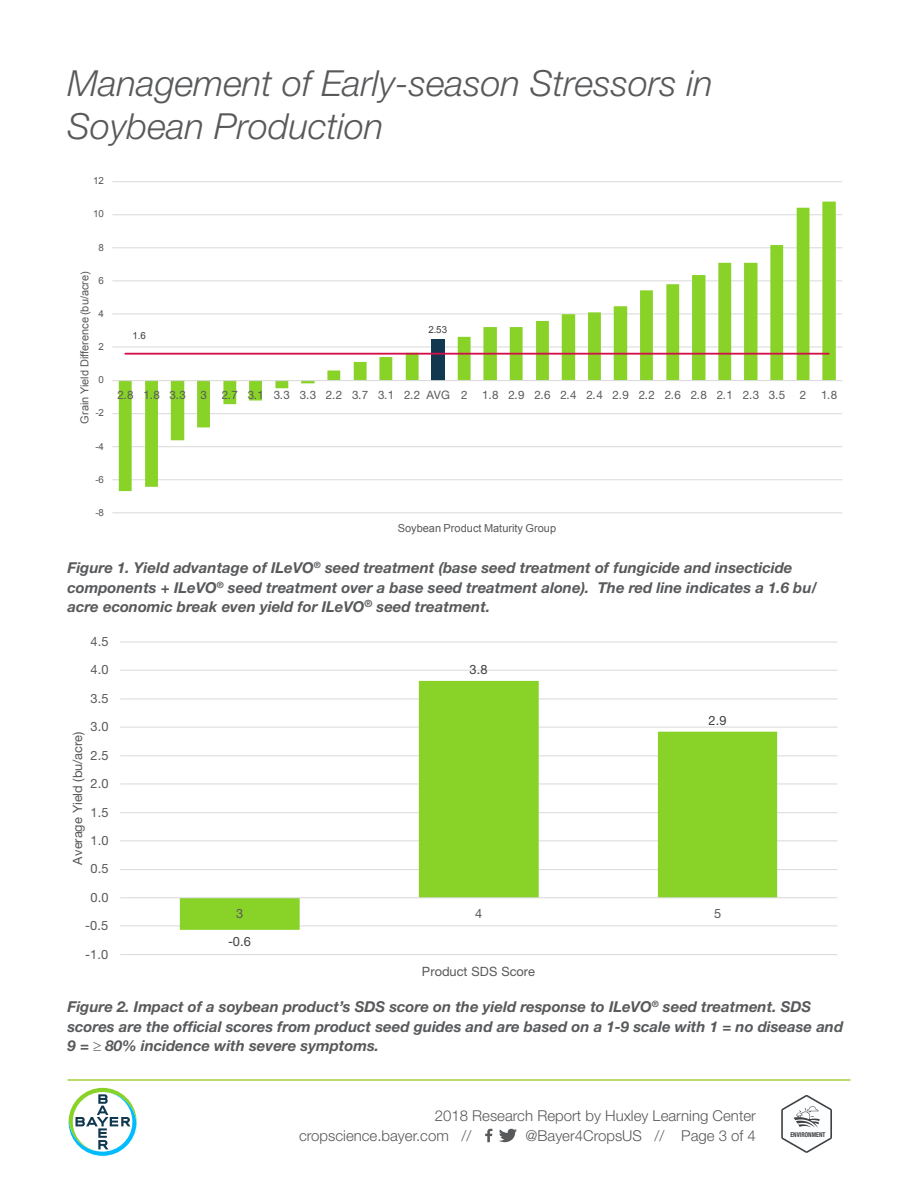
<style>
.page{position:relative;width:918px;height:1188px;background:#fff}
.page>*{position:absolute;margin:0;border:0;box-sizing:border-box;transform-origin:0 0}
.t1{font:italic 300 36px/43.2px "Helvetica Neue";color:#58595b}
.t2{font:italic 700 15px/19.5px "Helvetica Neue";color:#58595b}
.t3{font:300 15px "Helvetica Neue";color:#58595b}
.t4{font:12.9px "Helvetica Neue";color:#595959}
.t5{font:12.9px "Helvetica Neue";color:#404040}
.t6{font:11.7px "Helvetica Neue";color:#595959}
.t7{font:10.95px "Arial";color:#595959}
.t8{font:9.75px "Arial";color:#595959}
.t9{font:9.75px "Arial";color:#404040}
.t10{font:700 condensed 6.75px "Helvetica Neue LT Std";color:#414042;scale:.91 1}
</style>
<div class="page">
<hr style="left:68px;top:1079px;width:782px;height:2px;background:#a6ce39">
<svg style="left:69px;top:1088px;width:68px;height:68px"></svg>
<svg style="left:485px;top:1129px;width:7px;height:13px"></svg>
<svg style="left:499px;top:1128px;width:18px;height:15px"></svg>
<hr style="left:112px;top:513px;width:730px;height:1px;background:#d9d9d9">
<hr style="left:112px;top:479px;width:730px;height:1px;background:#d9d9d9">
<hr style="left:112px;top:446px;width:730px;height:1px;background:#d9d9d9">
<hr style="left:112px;top:413px;width:730px;height:1px;background:#d9d9d9">
<hr style="left:112px;top:347px;width:730px;height:1px;background:#d9d9d9">
<hr style="left:112px;top:314px;width:730px;height:1px;background:#d9d9d9">
<hr style="left:112px;top:281px;width:730px;height:1px;background:#d9d9d9">
<hr style="left:112px;top:247px;width:730px;height:1px;background:#d9d9d9">
<hr style="left:112px;top:214px;width:730px;height:1px;background:#d9d9d9">
<hr style="left:112px;top:181px;width:730px;height:1px;background:#d9d9d9">
<svg style="left:119px;top:202px;width:717px;height:289px"></svg>
<hr style="left:112px;top:380px;width:730px;height:1px;background:#d9d9d9">
<hr style="left:125px;top:353px;width:704px;height:2px;background:#d30f4b">
<hr style="left:120px;top:954px;width:717px;height:1px;background:#d9d9d9">
<hr style="left:120px;top:926px;width:717px;height:1px;background:#d9d9d9">
<hr style="left:120px;top:869px;width:717px;height:1px;background:#d9d9d9">
<hr style="left:120px;top:841px;width:717px;height:1px;background:#d9d9d9">
<hr style="left:120px;top:812px;width:717px;height:1px;background:#d9d9d9">
<hr style="left:120px;top:784px;width:717px;height:1px;background:#d9d9d9">
<hr style="left:120px;top:756px;width:717px;height:1px;background:#d9d9d9">
<hr style="left:120px;top:727px;width:717px;height:1px;background:#d9d9d9">
<hr style="left:120px;top:699px;width:717px;height:1px;background:#d9d9d9">
<hr style="left:120px;top:670px;width:717px;height:1px;background:#d9d9d9">
<hr style="left:120px;top:642px;width:717px;height:1px;background:#d9d9d9">
<svg style="left:180px;top:681px;width:597px;height:249px"></svg>
<hr style="left:120px;top:897px;width:717px;height:1px;background:#d9d9d9">
<svg style="left:781px;top:1095px;width:51px;height:58px"></svg>
<h1 class="t1" style="left:68px;top:61px;width:647px">Management of Early-season Stressors in<br>Soybean Production</h1>
<p class="t8" style="left:93px;top:174px;width:12px">12</p>
<p class="t8" style="left:93px;top:208px;width:12px">10</p>
<p class="t8" style="left:99px;top:241px;width:7px">8</p>
<p class="t7" style="left:78px;top:424px;width:154px;rotate:-90deg">Grain Yield Difference (bu/acre)</p>
<p class="t8" style="left:99px;top:274px;width:7px">6</p>
<p class="t8" style="left:99px;top:307px;width:7px">4</p>
<p class="t8" style="left:99px;top:340px;width:7px">2</p>
<p class="t8" style="left:99px;top:373px;width:7px">0</p>
<p class="t8" style="left:95px;top:407px;width:10px">-2</p>
<p class="t8" style="left:95px;top:440px;width:10px">-4</p>
<p class="t8" style="left:95px;top:473px;width:10px">-6</p>
<p class="t8" style="left:95px;top:506px;width:10px">-8</p>
<p class="t9" style="left:132px;top:329px;width:15px">1.6</p>
<p class="t9" style="left:428px;top:323px;width:20px">2.53</p>
<p class="t6" style="left:118px;top:388px;width:70px">2.8 1.8 3.3</p>
<p class="t6" style="left:200px;top:388px;width:8px">3</p>
<p class="t6" style="left:222px;top:388px;width:247px">2.7 3.1 3.3 3.3 2.2 3.7 3.1 2.2 AVG 2</p>
<p class="t6" style="left:482px;top:388px;width:304px">1.8 2.9 2.6 2.4 2.4 2.9 2.2 2.6 2.8 2.1 2.3 3.5</p>
<p class="t6" style="left:800px;top:388px;width:8px">2</p>
<p class="t6" style="left:821px;top:388px;width:18px">1.8</p>
<p class="t7" style="left:398px;top:521px;width:160px">Soybean Product Maturity Group</p>
<p class="t2" style="left:68px;top:558px;width:751px">Figure 1. Yield advantage of ILeVO<sup>®</sup> seed treatment (base seed treatment of fungicide and insecticide components + ILeVO<sup>®</sup> seed treatment over a base seed treatment alone). The red line indicates a 1.6 bu/ acre economic break even yield for ILeVO<sup>®</sup> seed treatment.</p>
<p class="t4" style="left:90px;top:634px;width:20px">4.5</p>
<p class="t4" style="left:90px;top:662px;width:20px">4.0</p>
<p class="t4" style="left:90px;top:691px;width:20px">3.5</p>
<p class="t4" style="left:90px;top:719px;width:20px">3.0</p>
<p class="t4" style="left:70px;top:865px;width:135px;rotate:-90deg">Average Yield (bu/acre)</p>
<p class="t4" style="left:90px;top:747px;width:20px">2.5</p>
<p class="t4" style="left:90px;top:776px;width:20px">2.0</p>
<p class="t4" style="left:90px;top:804px;width:20px">1.5</p>
<p class="t4" style="left:90px;top:833px;width:20px">1.0</p>
<p class="t4" style="left:90px;top:861px;width:20px">0.5</p>
<p class="t4" style="left:90px;top:890px;width:20px">0.0</p>
<p class="t4" style="left:85px;top:918px;width:25px">-0.5</p>
<p class="t4" style="left:85px;top:946px;width:25px">-1.0</p>
<p class="t5" style="left:470px;top:662px;width:20px">3.8</p>
<p class="t5" style="left:709px;top:713px;width:20px">2.9</p>
<p class="t4" style="left:236px;top:906px;width:9px">3</p>
<p class="t4" style="left:475px;top:906px;width:9px">4</p>
<p class="t4" style="left:714px;top:906px;width:9px">5</p>
<p class="t5" style="left:228px;top:934px;width:25px">-0.6</p>
<p class="t4" style="left:422px;top:963px;width:115px">Product SDS Score</p>
<p class="t2" style="left:67px;top:997px;width:777px">Figure 2. Impact of a soybean product’s SDS score on the yield response to ILeVO<sup>®</sup> seed treatment. SDS scores are the official scores from product seed guides and are based on a 1-9 scale with 1 = no disease and<br>9 = ≥ 80% incidence with severe symptoms.</p>
<p class="t3" style="left:435px;top:1106px;width:323px">2018 Research Report by Huxley Learning Center</p>
<p class="t3" style="left:299px;top:1126px;width:174px">cropscience.bayer.com //</p>
<p class="t3" style="left:526px;top:1126px;width:232px">@Bayer4CropsUS // Page 3 of 4</p>
<p class="t10" style="left:788px;top:1130px;width:43px">WEED CONTROL</p>
<p class="t10" style="left:790px;top:1130px;width:40px">ENVIRONMENT</p>
</div>
